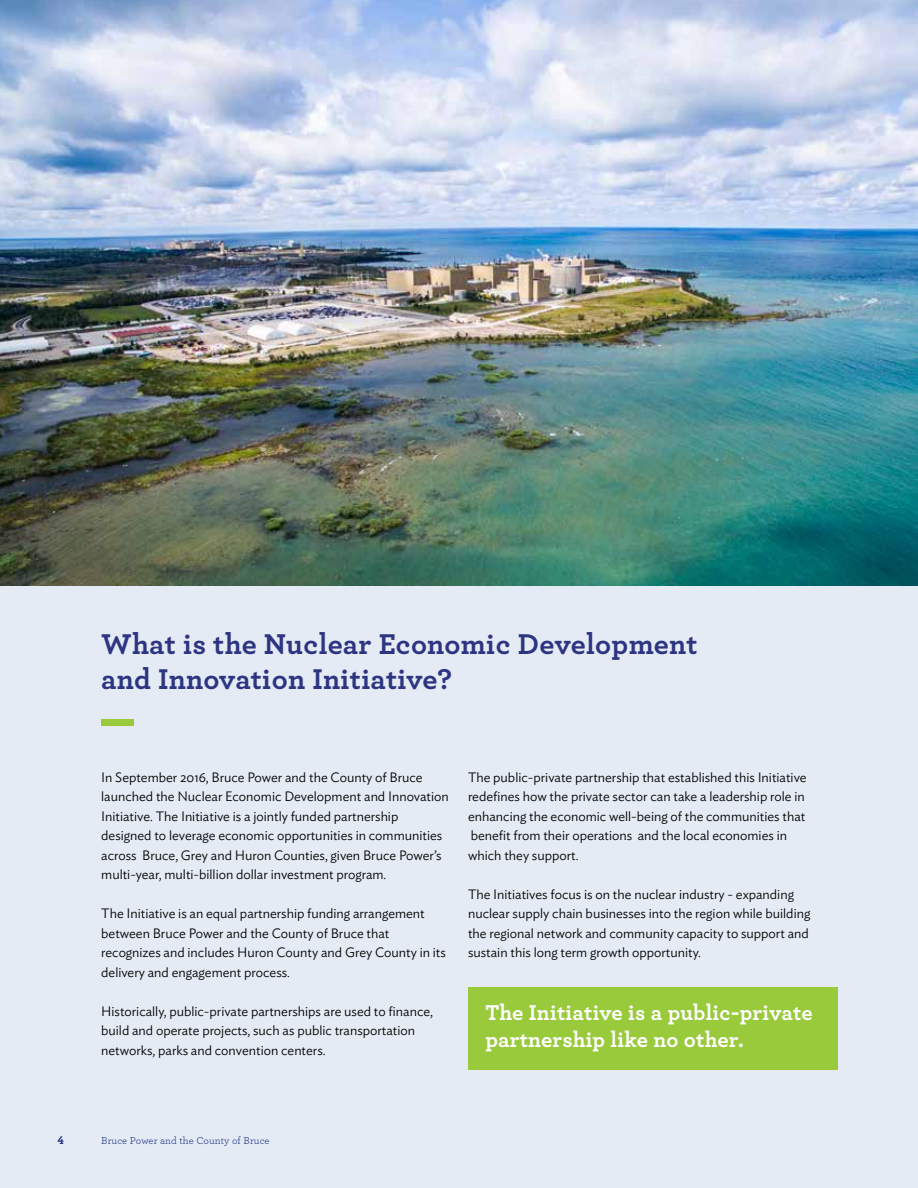
<style>
.page{position:relative;width:918px;height:1188px;background:#fff}
.page>*{position:absolute;margin:0;border:0;box-sizing:border-box;transform-origin:0 0}
.t1{font:700 30px/34.5px "Archer";letter-spacing:.01em;color:#2d3481}
.t2{font:700 22.5px/27px "Archer";letter-spacing:.01em;color:#fff}
.t3{font:300 13.5px/19.5px "Ideal Sans";color:#000}
.t4{font:700 12px "Archer";color:#212e84}
.t5{font:10.5px "Archer";letter-spacing:.01em;color:#212e84}
</style>
<div class="page">
<div style="left:0;top:554px;width:918px;height:634px;background:#e4ebf4"></div>
<div style="left:468px;top:987px;width:370px;height:82px;background:#99ca3c"></div>
<div style="left:101px;top:719px;width:32px;height:7px;background:#99ca3c"></div>
<img style="left:0;top:0;width:918px;height:585px">
<h1 class="t1" style="left:101px;top:625px;width:598px">What is the Nuclear Economic Development and Innovation Initiative?</h1>
<p class="t3" style="left:101px;top:766px;width:349px">In September 2016, Bruce Power and the County of Bruce launched the Nuclear Economic Development and Innovation Initiative. The Initiative is a jointly funded partnership designed to leverage economic opportunities in communities across Bruce, Grey and Huron Counties, given Bruce Power’s multi-year, multi-billion dollar investment program.</p>
<p class="t3" style="left:101px;top:903px;width:346px">The Initiative is an equal partnership funding arrangement between Bruce Power and the County of Bruce that recognizes and includes Huron County and Grey County in its delivery and engagement process.</p>
<p class="t3" style="left:101px;top:1000px;width:333px">Historically, public-private partnerships are used to finance, build and operate projects, such as public transportation networks, parks and convention centers.</p>
<p class="t3" style="left:468px;top:766px;width:340px">The public-private partnership that established this Initiative redefines how the private sector can take a leadership role in enhancing the economic well-being of the communities that benefit from their operations and the local economies in which they support.</p>
<p class="t3" style="left:468px;top:883px;width:344px">The Initiatives focus is on the nuclear industry - expanding nuclear supply chain businesses into the region while building the regional network and community capacity to support and sustain this long term growth opportunity.</p>
<h2 class="t2" style="left:485px;top:998px;width:329px">The Initiative is a public-private partnership like no other.</h2>
<p class="t4" style="left:58px;top:1130px;width:8px">4</p>
<p class="t5" style="left:101px;top:1133px;width:170px">Bruce Power and the County of Bruce</p>
</div>
